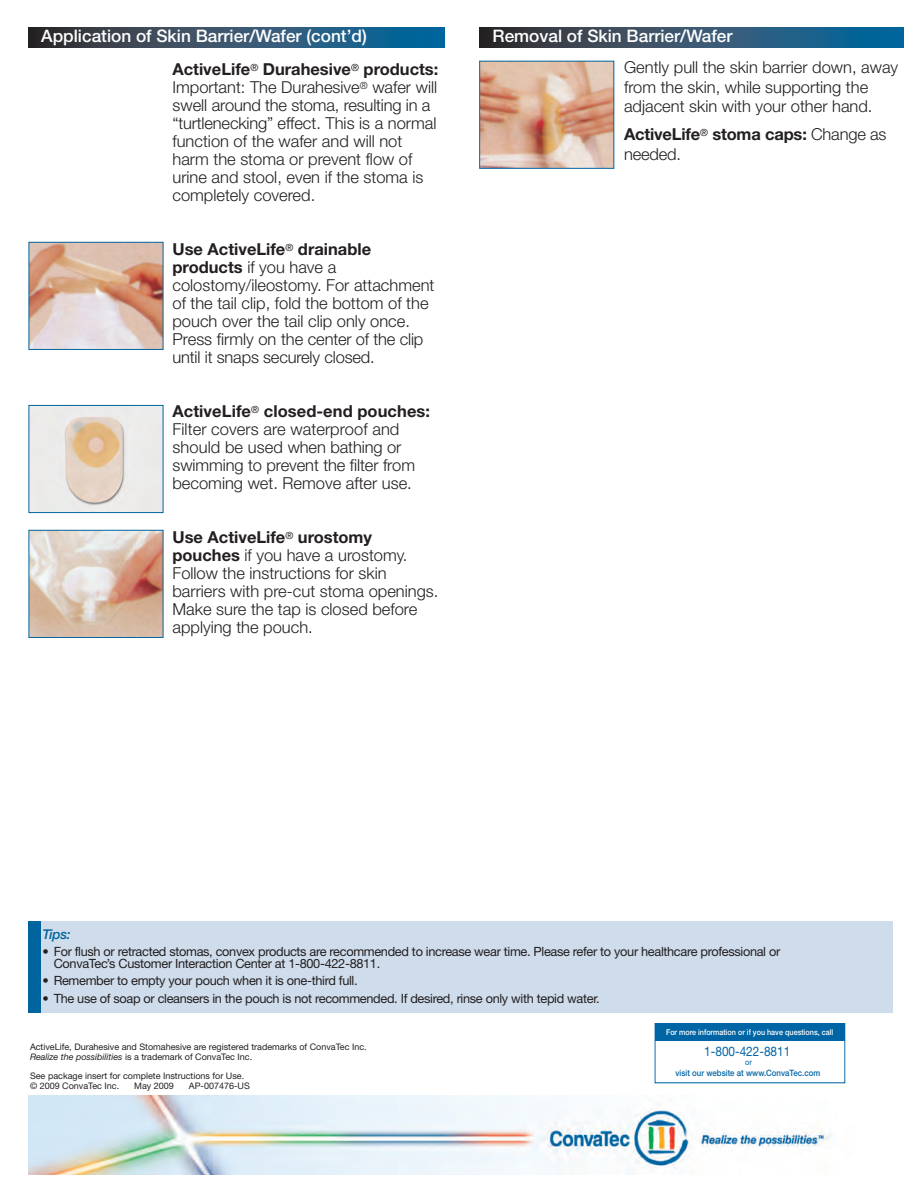
<style>
.page{position:relative;width:918px;height:1188px;background:#fff}
.page>*{position:absolute;margin:0;border:0;box-sizing:border-box;transform-origin:0 0}
.t1{font:500 17.25px "Helvetica Neue";color:#fff}
.t2{font:300 16.5px/18px "Helvetica Neue";color:#231f20}
.t3{font:700 16.5px/19.5px "Helvetica Neue";letter-spacing:-.01em;color:#231f20}
.t4{font:italic 500 13.5px "Helvetica Neue";color:#00659e}
.t5{font:13.2px "Helvetica Neue";color:#0065a4;scale:.9 1}
.t6{font:12.75px/12px "Helvetica Neue";letter-spacing:-.025em;color:#231f20}
.t7{font:9px/10.5px "Helvetica Neue";color:#231f20}
.t8{font:500 8.7px "Helvetica Neue";color:#0065a4;scale:.9 1}
.t9{font:8.7px "Myriad Pro";color:#0065a4;scale:.9 1}
.t10{font:500 8.1px "Helvetica Neue";color:#fff;scale:.9 1}
.s1{font-weight:700}
.s2{font-weight:300}
.s3{font-style:italic}
</style>
<div class="page">
<img style="left:28px;top:1095px;width:803px;height:79px">
<div style="left:38px;top:921px;width:854px;height:91px;background:#cfdceb"></div>
<div style="left:655px;top:1023px;width:189px;height:18px;background:#0065a4"></div>
<div style="left:655px;top:1023px;width:190px;height:60px;border:1px solid #0065a4"></div>
<div style="left:28px;top:921px;width:13px;height:91px;background:#00659e"></div>
<img style="left:481px;top:63px;width:131px;height:104px">
<div style="left:479px;top:61px;width:135px;height:108px;border:1px solid #00649e"></div>
<svg style="left:480px;top:27px;width:424px;height:21px;background:#2b516c"></svg>
<img style="left:31px;top:244px;width:131px;height:104px">
<div style="left:29px;top:242px;width:135px;height:108px;border:1px solid #00649e"></div>
<img style="left:31px;top:407px;width:131px;height:104px">
<div style="left:29px;top:405px;width:135px;height:108px;border:1px solid #00649e"></div>
<img style="left:31px;top:532px;width:131px;height:104px">
<div style="left:29px;top:530px;width:135px;height:108px;border:1px solid #00649e"></div>
<svg style="left:28px;top:27px;width:417px;height:21px;background:#2b516c"></svg>
<p class="t1" style="left:41px;top:29px;width:327px">Application of Skin Barrier/Wafer (cont’d)</p>
<p class="t2" style="left:173px;top:60px;width:267px"><span class="s1">ActiveLife</span><sup>®</sup> <span class="s1">Durahesive</span><sup>®</sup> <span class="s1">products:<br></span>Important: The Durahesive<sup>®</sup> wafer will swell around the stoma, resulting in a “turtlenecking” effect. This is a normal function of the wafer and will not harm the stoma or prevent flow of urine and stool, even if the stoma is completely covered.</p>
<p class="t2" style="left:173px;top:240px;width:263px"><span class="s1">Use ActiveLife</span><sup>®</sup> <span class="s1">drainable products</span> if you have a colostomy/ileostomy. For attachment of the tail clip, fold the bottom of the pouch over the tail clip only once.<br>Press firmly on the center of the clip until it snaps securely closed.</p>
<p class="t2" style="left:173px;top:402px;width:259px"><span class="s1">ActiveLife</span><sup>®</sup> <span class="s1">closed-end pouches:<br></span>Filter covers are waterproof and should be used when bathing or swimming to prevent the filter from becoming wet. Remove after use.</p>
<p class="t2" style="left:173px;top:528px;width:267px"><span class="s1">Use ActiveLife</span><sup>®</sup> <span class="s1">urostomy pouches</span> if you have a urostomy.<br>Follow the instructions for skin barriers with pre-cut stoma openings.<br>Make sure the tap is closed before applying the pouch.</p>
<p class="t1" style="left:493px;top:29px;width:242px">Removal of Skin Barrier/Wafer</p>
<p class="t2" style="left:624px;top:57px;width:276px;line-height:19.5px">Gently pull the skin barrier down, away from the skin, while supporting the adjacent skin with your other hand.</p>
<p class="t3" style="left:624px;top:126px;width:264px">ActiveLife<sup>®</sup> stoma caps: <span class="s2">Change as needed.</span></p>
<p class="t4" style="left:42px;top:929px;width:30px">Tips:</p>
<p class="t6" style="left:54px;top:945px;width:728px;text-indent:-11px">• For flush or retracted stomas, convex products are recommended to increase wear time. Please refer to your healthcare professional or<br>ConvaTec’s Customer Interaction Center at 1-800-422-8811.</p>
<p class="t6" style="left:42px;top:975px;width:317px">• Remember to empty your pouch when it is one-third full.</p>
<p class="t6" style="left:42px;top:992px;width:559px">• The use of soap or cleansers in the pouch is not recommended. If desired, rinse only with tepid water.</p>
<p class="t7" style="left:30px;top:1041px;width:338px">ActiveLife, Durahesive and Stomahesive are registered trademarks of ConvaTec Inc.<br><span class="s3">Realize the possibilities</span> is a trademark of ConvaTec Inc.</p>
<p class="t10" style="left:666px;top:1029px;width:187px">For more information or if you have questions, call</p>
<p class="t5" style="left:704px;top:1047px;width:97px">1-800-422-8811</p>
<p class="t8" style="left:675px;top:1070px;width:163px">visit our website at www.ConvaTec.com</p>
<p class="t9" style="left:745px;top:1059px;width:9px">or</p>
<p class="t7" style="left:30px;top:1070px;width:216px">See package insert for complete Instructions for Use. © 2009 ConvaTec Inc.</p>
<p class="t7" style="left:134px;top:1081px;width:41px">May 2009</p>
<p class="t7" style="left:189px;top:1081px;width:63px">AP-007476-US</p>
</div>
